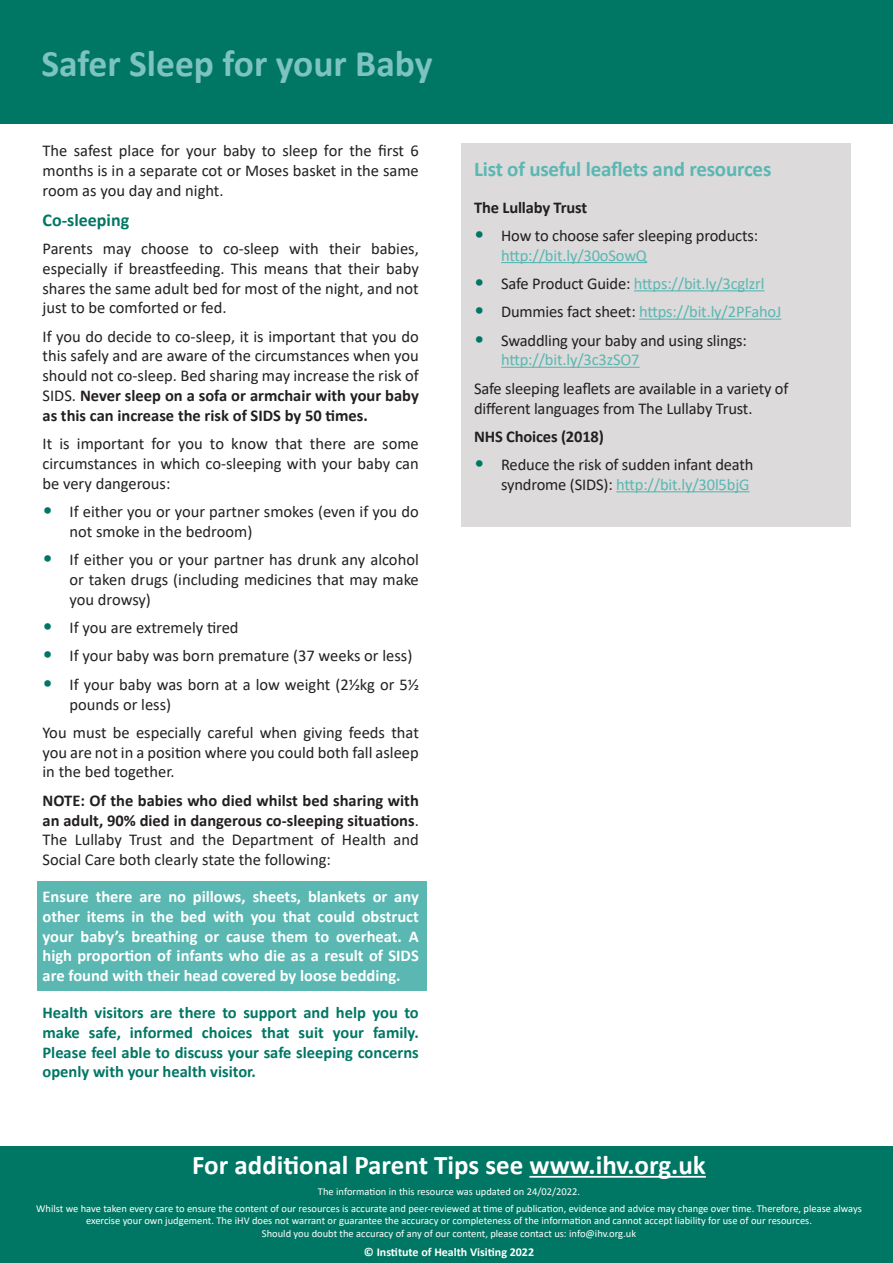
<style>
.page{position:relative;width:893px;height:1263px;background:#fff}
.page>*{position:absolute;margin:0;border:0;box-sizing:border-box;transform-origin:0 0}
.t1{font:700 37.5px "Calibri";color:#7dc3c0}
.t2{font:700 27px "Calibri";color:#fff}
.t3{font:700 21px "Calibri";letter-spacing:-.01em;color:#5ab7b2}
.t4{font:700 18px "Calibri";color:#007764}
.t5{font:16.5px/19.8px "Calibri";color:#231f20;text-align:justify}
.t6{font:700 16.5px/19.8px "Calibri";color:#fff;text-align:justify}
.t7{font:700 16.5px/19.8px "Calibri";color:#231f20;text-align:justify}
.t8{font:700 16.5px/19.8px "Calibri";color:#007764;text-align:justify}
.t9{font:16.5px "Calibri";letter-spacing:-.01em;color:#5ab7b2}
.t10{font:700 12px "Calibri";color:#fff}
.t11{font:10.5px/16.8px "Calibri";color:#fff;text-align:center}
.s1{font-weight:700}
.s2{font-size:21px;color:#007764}
.s3{font-weight:400}
.s4{color:#231f20}
.s5{color:#5ab7b2}
</style>
<div class="page">
<div style="left:0;top:1146px;width:893px;height:117px;background:#007764"></div>
<hr style="left:529px;top:1176px;width:177px;height:2px;background:#fff">
<div style="left:37px;top:881px;width:389px;height:110px;background:#5ab7b2"></div>
<div style="left:461px;top:144px;width:389px;height:383px;background:#dcdadb"></div>
<hr style="left:501px;top:262px;width:146px;height:1px;background:#5ab7b2">
<hr style="left:634px;top:290px;width:131px;height:1px;background:#5ab7b2">
<hr style="left:639px;top:319px;width:142px;height:1px;background:#5ab7b2">
<hr style="left:501px;top:367px;width:139px;height:1px;background:#5ab7b2">
<hr style="left:616px;top:491px;width:134px;height:1px;background:#5ab7b2">
<div style="left:0;top:0;width:893px;height:123px;background:#007764"></div>
<p class="t1" style="left:41px;top:37px;width:393px">Safer Sleep for your Baby</p>
<p class="t5" style="left:43px;top:140px;width:378px">The safest place for your baby to sleep for the first 6 months is in a separate cot or Moses basket in the same room as you day and night.</p>
<p class="t4" style="left:43px;top:207px;width:88px">Co-sleeping</p>
<p class="t5" style="left:43px;top:238px;width:378px">Parents may choose to co-sleep with their babies, especially if breastfeeding. This means that their baby shares the same adult bed for most of the night, and not just to be comforted or fed.</p>
<p class="t5" style="left:43px;top:326px;width:378px">If you do decide to co-sleep, it is important that you do this safely and are aware of the circumstances when you should not co-sleep. Bed sharing may increase the risk of SIDS. <span class="s1">Never sleep on a sofa or armchair with your baby as this can increase the risk of SIDS by 50 times.</span></p>
<p class="t5" style="left:43px;top:433px;width:378px">It is important for you to know that there are some circumstances in which co-sleeping with your baby can be very dangerous:</p>
<p class="t5" style="left:70px;top:501px;width:351px;text-indent:-27px"><span class="s2">•</span> If either you or your partner smokes (even if you do not smoke in the bedroom)</p>
<p class="t5" style="left:70px;top:549px;width:351px;text-indent:-27px"><span class="s2">•</span> If either you or your partner has drunk any alcohol or taken drugs (including medicines that may make you drowsy)</p>
<p class="t5" style="left:43px;top:617px;width:198px"><span class="s2">•</span> If you are extremely tired</p>
<p class="t5" style="left:43px;top:646px;width:371px"><span class="s2">•</span> If your baby was born premature (37 weeks or less)</p>
<p class="t5" style="left:70px;top:674px;width:351px;text-indent:-27px"><span class="s2">•</span> If your baby was born at a low weight (21/2kg or 51/2 pounds or less)</p>
<p class="t5" style="left:43px;top:722px;width:378px">You must be especially careful when giving feeds that you are not in a position where you could both fall asleep in the bed together.</p>
<p class="t7" style="left:43px;top:790px;width:378px">NOTE: Of the babies who died whilst bed sharing with an adult, 90% died in dangerous co-sleeping situations<span class="s3">.<br>The Lullaby Trust and the Department of Health and Social Care both clearly state the following:</span></p>
<p class="t6" style="left:43px;top:886px;width:378px">Ensure there are no pillows, sheets, blankets or any other items in the bed with you that could obstruct your baby’s breathing or cause them to overheat. A high proportion of infants who die as a result of SIDS are found with their head covered by loose bedding.</p>
<p class="t8" style="left:43px;top:1002px;width:378px">Health visitors are there to support and help you to make safe, informed choices that suit your family.<br>Please feel able to discuss your safe sleeping concerns openly with your health visitor.</p>
<p class="t3" style="left:474px;top:154px;width:299px">List of useful leaflets and resources</p>
<p class="t7" style="left:474px;top:197px;width:115px">The Lullaby Trust</p>
<p class="t5" style="left:474px;top:225px;width:285px"><span class="s2">•</span> How to choose safer sleeping products:</p>
<p class="t9" style="left:501px;top:244px;width:147px">http://bit.ly/30oSowQ</p>
<p class="t9" style="left:474px;top:272px;width:292px"><span class="s2">•</span> <span class="s4">Safe Product Guide:</span> https://bit.ly/3cglzrl</p>
<p class="t9" style="left:474px;top:300px;width:309px"><span class="s2">•</span> <span class="s4">Dummies fact sheet:</span> https://bit.ly/2PFahoJ</p>
<p class="t5" style="left:474px;top:330px;width:274px"><span class="s2">•</span> Swaddling your baby and using slings:</p>
<p class="t9" style="left:501px;top:348px;width:140px">http://bit.ly/3c3zSO7</p>
<p class="t5" style="left:474px;top:378px;width:316px">Safe sleeping leaflets are available in a variety of different languages from The Lullaby Trust.</p>
<p class="t7" style="left:474px;top:426px;width:131px">NHS Choices (2018)</p>
<p class="t5" style="left:474px;top:454px;width:281px;text-align:right"><span class="s2">•</span> Reduce the risk of sudden infant death syndrome (SIDS): <span class="s5">http://bit.ly/30l5bjG</span></p>
<h2 class="t2" style="left:192px;top:1146px;width:515px">For additional Parent Tips see www.ihv.org.uk</h2>
<p class="t11" style="left:36px;top:1183px;width:827px">The information in this resource was updated on 24/02/2022.<br>Whilst we have taken every care to ensure the content of our resources is accurate and peer-reviewed at time of publication, evidence and advice may change over time. Therefore, please always</p>
<p class="t11" style="left:86px;top:1214px;width:727px;line-height:12.6px">exercise your own judgement. The iHV does not warrant or guarantee the accuracy or completeness of the information and cannot accept liability for use of our resources.<br>Should you doubt the accuracy of any of our content, please contact us: info@ihv.org.uk</p>
<p class="t10" style="left:364px;top:1243px;width:172px">© Institute of Health Visiting 2022</p>
</div>
